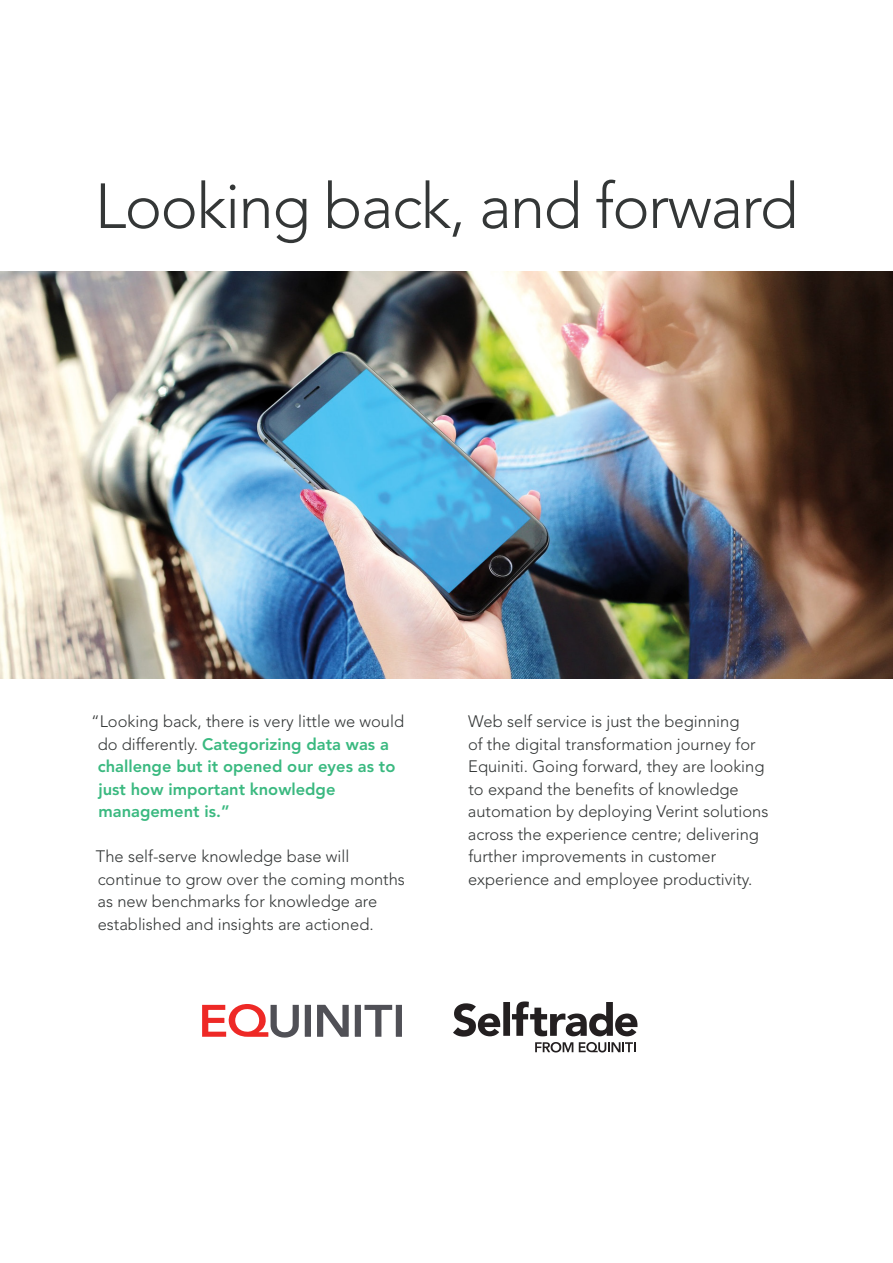
<style>
.page{position:relative;width:893px;height:1263px;background:#fff}
.page>*{position:absolute;margin:0;border:0;box-sizing:border-box;transform-origin:0 0}
.t1{font:300 63px "Avenir LT Std";letter-spacing:-.025em;color:#343737}
.Body_grey{font:300 16.5px/22.5px "Avenir LT Std";color:#343737}
.Body_grey-2{font:800 16.5px/22.5px "Avenir LT Std";color:#3ab980}
.s1{font-weight:300;color:#343737}
</style>
<div class="page">
<img style="left:0;top:271px;width:893px;height:407px">
<svg style="left:317px;top:1005px;width:32px;height:32px"></svg>
<svg style="left:305px;top:1005px;width:6px;height:32px"></svg>
<svg style="left:355px;top:1005px;width:47px;height:32px"></svg>
<svg style="left:202px;top:1004px;width:97px;height:34px"></svg>
<svg style="left:453px;top:1001px;width:184px;height:35px"></svg>
<svg style="left:579px;top:1042px;width:57px;height:10px"></svg>
<svg style="left:535px;top:1042px;width:38px;height:10px"></svg>
<p class="t1" style="left:95px;top:169px;width:705px">Looking back, and forward</p>
<p class="Body_grey" style="left:91px;top:710px;width:315px">“Looking back, there is very little we would</p>
<p class="Body_grey-2" style="left:98px;top:733px;width:293px"><span class="s1">do differently.</span> Categorizing data was a</p>
<p class="Body_grey-2" style="left:98px;top:755px;width:299px">challenge but it opened our eyes as to</p>
<p class="Body_grey-2" style="left:98px;top:778px;width:239px">just how important knowledge management is.”</p>
<p class="Body_grey" style="left:96px;top:845px;width:311px">The self-serve knowledge base will continue to grow over the coming months as new benchmarks for knowledge are established and insights are actioned.</p>
<p class="Body_grey" style="left:468px;top:710px;width:302px">Web self service is just the beginning<br>of the digital transformation journey for Equiniti. Going forward, they are looking to expand the benefits of knowledge automation by deploying Verint solutions across the experience centre; delivering further improvements in customer experience and employee productivity.</p>
</div>
